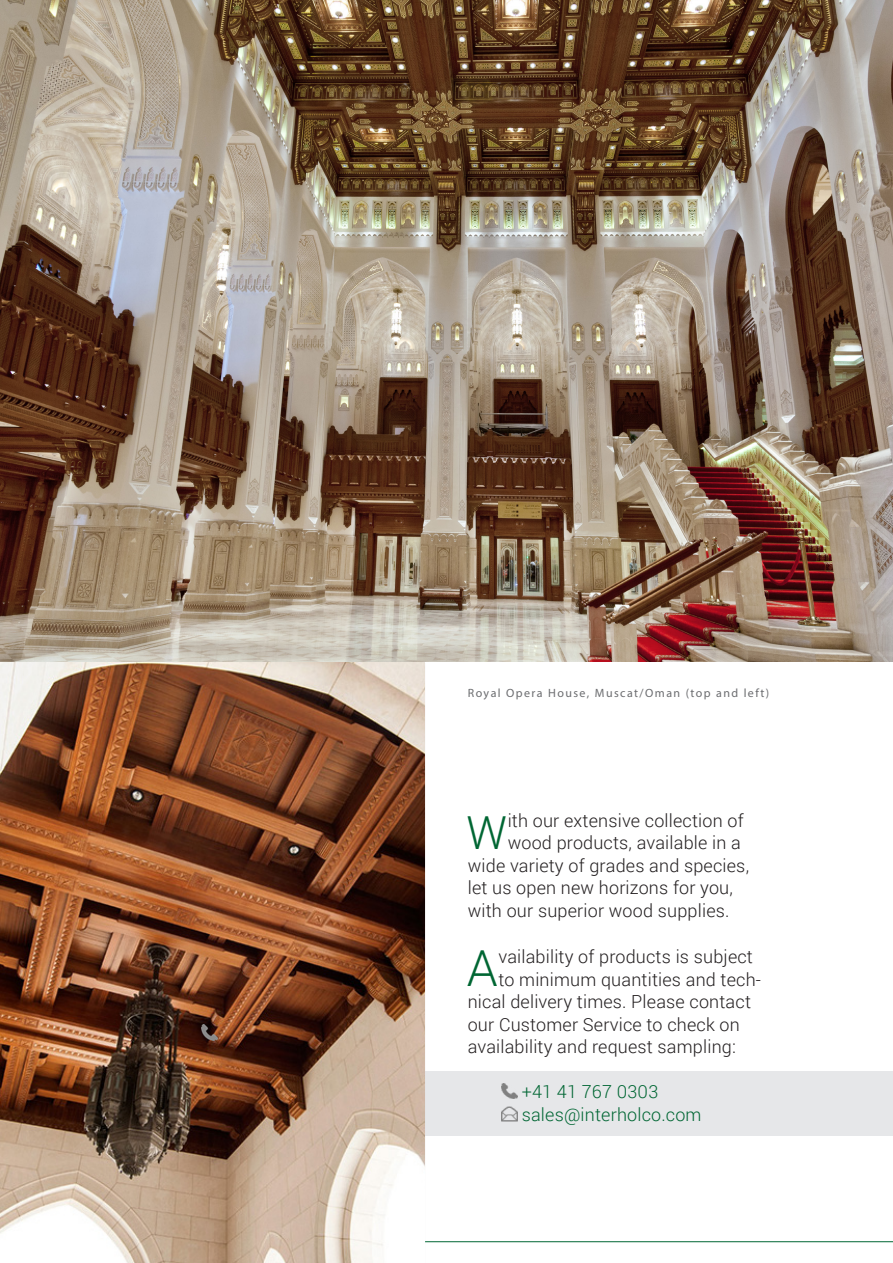
<style>
.page{position:relative;width:893px;height:1263px;background:#fff}
.page>*{position:absolute;margin:0;border:0;box-sizing:border-box;transform-origin:0 0}
.Text_-_bullet_start{font:300 49.65px "Roboto";color:#063}
.Text_-_bullet_start-2{font:300 45.45px "Roboto";color:#063}
.Text_-_bullet_start-3{font:300 18px "Roboto";letter-spacing:.01em;color:#231f20}
.Text_-_bullet_start-4{font:300 18px "Roboto";letter-spacing:.01em;color:#063}
.Website_address___pa{font:12px "Myriad Pro";letter-spacing:.12em;color:#6c6d70}
</style>
<div class="page">
<div style="left:0;top:1071px;width:893px;height:65px;background:#e6e7e9"></div>
<hr style="left:26px;top:1241px;width:867px;height:1px;background:#063">
<img style="left:0;top:661px;width:425px;height:602px">
<img style="left:0;top:0;width:893px;height:661px">
<img style="left:202px;top:1025px;width:15px;height:15px">
<img style="left:502px;top:1083px;width:15px;height:16px">
<svg style="left:502px;top:1104px;width:15px;height:20px"></svg>
<img style="left:502px;top:1106px;width:15px;height:15px">
<p class="Website_address___pa" style="left:468px;top:686px;width:303px">Royal Opera House, Muscat/Oman (top and left)</p>
<p class="Text_-_bullet_start-2" style="left:466px;top:802px;width:42px">W</p>
<p class="Text_-_bullet_start-3" style="left:508px;top:808px;width:237px">ith our extensive collection of</p>
<p class="Text_-_bullet_start-3" style="left:508px;top:830px;width:235px">wood products, available in a</p>
<p class="Text_-_bullet_start-3" style="left:468px;top:853px;width:283px">wide variety of grades and species,</p>
<p class="Text_-_bullet_start-3" style="left:468px;top:875px;width:267px">let us open new horizons for you,</p>
<p class="Text_-_bullet_start-3" style="left:468px;top:898px;width:263px">with our superior wood supplies.</p>
<p class="Text_-_bullet_start" style="left:467px;top:934px;width:33px">A</p>
<p class="Text_-_bullet_start-3" style="left:498px;top:944px;width:256px">vailability of products is subject</p>
<p class="Text_-_bullet_start-3" style="left:498px;top:967px;width:264px">to minimum quantities and tech-</p>
<p class="Text_-_bullet_start-3" style="left:468px;top:989px;width:285px">nical delivery times. Please contact</p>
<p class="Text_-_bullet_start-3" style="left:468px;top:1012px;width:274px">our Customer Service to check on</p>
<p class="Text_-_bullet_start-3" style="left:468px;top:1034px;width:270px">availability and request sampling:</p>
<p class="Text_-_bullet_start-4" style="left:522px;top:1079px;width:138px">+41 41 767 0303</p>
<p class="Text_-_bullet_start-4" style="left:522px;top:1102px;width:181px">sales@interholco.com</p>
</div>
